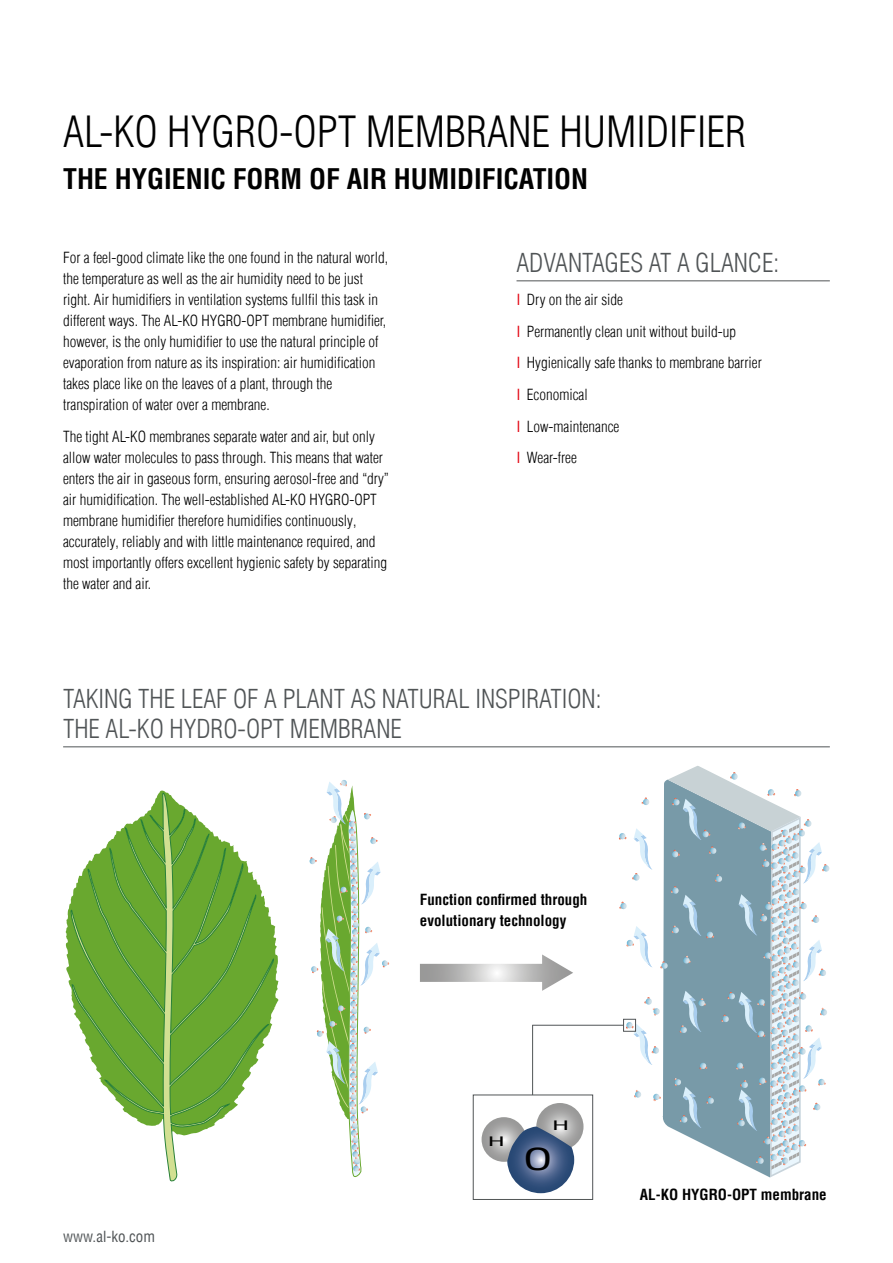
<style>
.page{position:relative;width:893px;height:1263px;background:#fff}
.page>*{position:absolute;margin:0;border:0;box-sizing:border-box;transform-origin:0 0}
.t1{font:300 condensed 42px "Helvetica Com";color:#000}
.t2{font:condensed 29.55px "Helvetica Com";color:#000;scale:1.63 1}
.t3{font:700 condensed 27.75px "Helvetica Com";color:#000}
.t4{font:300 condensed 25.5px/30px "Helvetica Com";color:#505456}
.t5{font:300 condensed 15px/21px "Helvetica Com";color:#000}
.t6{font:700 condensed 15px/21px "Helvetica Com";color:#000}
.t7{font:condensed 15px "Helvetica Com";color:#505456}
.t8{font:condensed 12.75px "Helvetica Com";color:#000;scale:2.2 1}
.s1{font-weight:400;color:#e30613}
</style>
<div class="page">
<hr style="left:63px;top:746px;width:767px;height:1px;background:#505456">
<svg style="left:619px;top:766px;width:211px;height:411px"></svg>
<svg style="left:536px;top:1103px;width:47px;height:47px"></svg>
<svg style="left:482px;top:1117px;width:44px;height:45px"></svg>
<svg style="left:507px;top:1126px;width:67px;height:67px;background:#6f819f"></svg>
<hr style="left:516px;top:280px;width:314px;height:1px;background:#505456">
<svg style="left:420px;top:954px;width:153px;height:37px"></svg>
<svg style="left:66px;top:899px;width:213px;height:110px"></svg>
<svg style="left:71px;top:790px;width:203px;height:392px"></svg>
<svg style="left:309px;top:780px;width:80px;height:398px"></svg>
<div style="left:623px;top:1019px;width:13px;height:13px;border:1px solid #505456"></div>
<div style="left:473px;top:1094px;width:120px;height:106px;border:1px solid #505456"></div>
<hr style="left:532px;top:1025px;width:91px;height:1px;background:#505456">
<hr style="left:532px;top:1025px;width:1px;height:70px;background:#505456">
<h1 class="t1" style="left:63px;top:106px;width:684px">AL-KO HYGRO-OPT MEMBRANE HUMIDIFIER</h1>
<h3 class="t3" style="left:63px;top:161px;width:527px">THE HYGIENIC FORM OF AIR HUMIDIFICATION</h3>
<p class="t5" style="left:63px;top:247px;width:326px">For a feel-good climate like the one found in the natural world, the temperature as well as the air humidity need to be just right. Air humidifiers in ventilation systems fullfil this task in different ways. The AL-KO HYGRO-OPT membrane humidifier, however, is the only humidifier to use the natural principle of evaporation from nature as its inspiration: air humidification takes place like on the leaves of a plant, through the transpiration of water over a membrane.</p>
<p class="t5" style="left:63px;top:426px;width:327px">The tight AL-KO membranes separate water and air, but only allow water molecules to pass through. This means that water enters the air in gaseous form, ensuring aerosol-free and “dry” air humidification. The well-established AL-KO HYGRO-OPT membrane humidifier therefore humidifies continuously, accurately, reliably and with little maintenance required, and most importantly offers excellent hygienic safety by separating the water and air.</p>
<h3 class="t4" style="left:516px;top:247px;width:264px">ADVANTAGES AT A GLANCE:</h3>
<p class="t5" style="left:516px;top:284px;width:247px;line-height:31.5px"><span class="s1">I</span> Dry on the air side<br><span class="s1">I</span> Permanently clean unit without build-up<br><span class="s1">I</span> Hygienically safe thanks to membrane barrier<br><span class="s1">I</span> Economical<br><span class="s1">I</span> Low-maintenance<br><span class="s1">I</span> Wear-free</p>
<h3 class="t4" style="left:63px;top:683px;width:540px">TAKING THE LEAF OF A PLANT AS NATURAL INSPIRATION:<br>THE AL-KO HYDRO-OPT MEMBRANE</h3>
<p class="t6" style="left:420px;top:889px;width:169px">Function confirmed through evolutionary technology</p>
<p class="t7" style="left:63px;top:1227px;width:93px">www.al-ko.com</p>
<p class="t8" style="left:488px;top:1133px;width:9px">H</p>
<p class="t8" style="left:552px;top:1117px;width:9px">H</p>
<h2 class="t2" style="left:523px;top:1141px;width:19px">O</h2>
<p class="t6" style="left:640px;top:1183px;width:188px">AL-KO HYGRO-OPT membrane</p>
</div>
